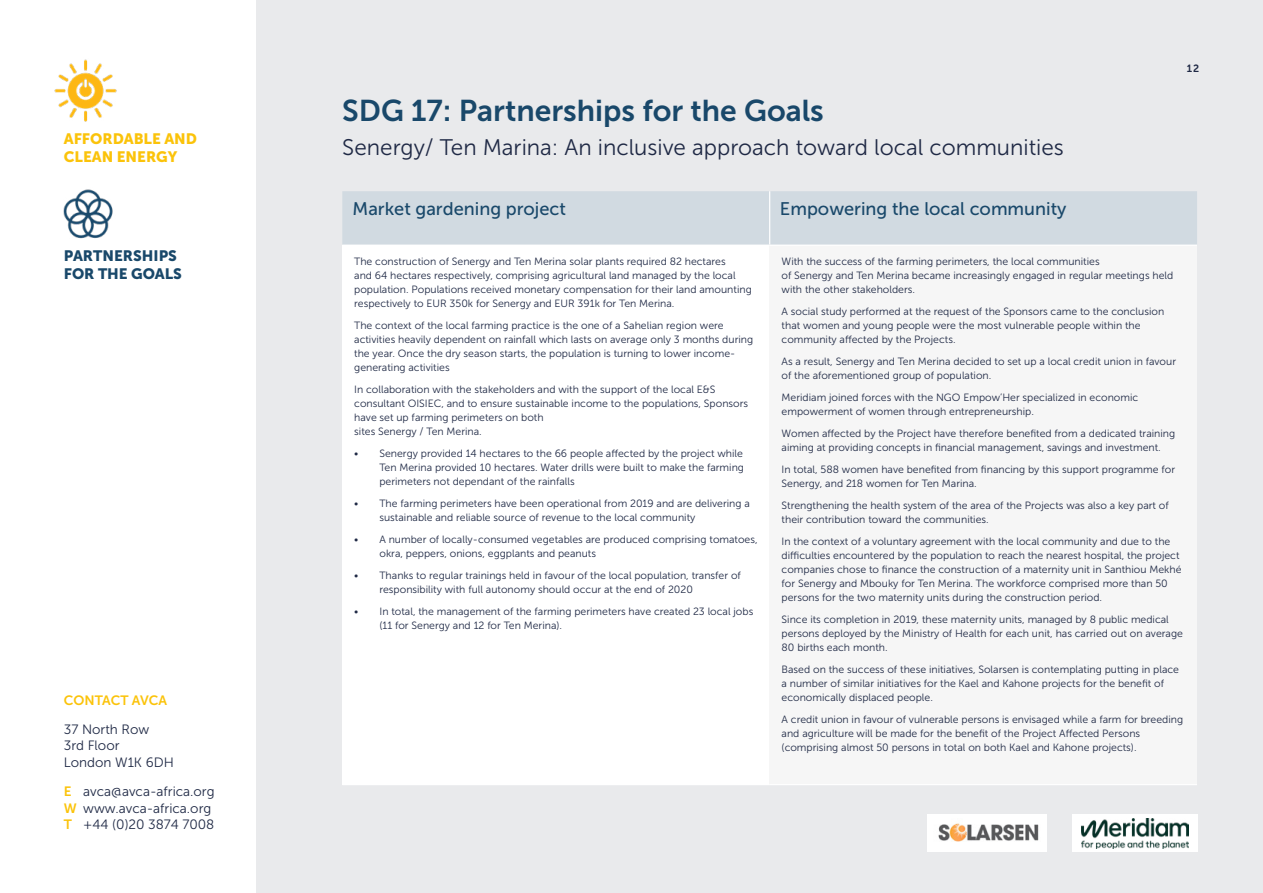
<style>
.page{position:relative;width:1263px;height:893px;background:#fff}
.page>*{position:absolute;margin:0;border:0;box-sizing:border-box;transform-origin:0 0}
.t1{font:30px "Museo Sans 700";color:#19486a}
.t2{font:22.5px "Museo Sans 300";color:#1f2945}
.t3{font:18.15px "Museo Sans 500";color:#19486a}
.t4{font:15px/18px "Museo Sans 900";color:#fbc30a}
.t5{font:15px/18px "Museo Sans 900";color:#19486a}
.t6{font:13.5px/16.5px "Museo Sans 300";color:#1f2945}
.t7{font:13.5px "Museo Sans 700";letter-spacing:-.005em;color:#fbc30a}
.t8{font:10.5px/14px "Museo Sans 300";color:#1f2945}
.t9{font:10.5px "Museo Sans 700";color:#1f2945}
.s1{font-family:"Museo Sans 700";color:#fbc30a}
</style>
<div class="page">
<div style="left:257px;top:0;width:1006px;height:893px;background:#e9eaec"></div>
<img style="left:54px;top:59px;width:63px;height:63px">
<div style="left:928px;top:815px;width:119px;height:37px;background:#fff"></div>
<img style="left:938px;top:823px;width:101px;height:19px">
<div style="left:1072px;top:815px;width:126px;height:37px;background:#fff"></div>
<img style="left:1081px;top:818px;width:108px;height:30px">
<img style="left:63px;top:189px;width:50px;height:50px">
<div style="left:342px;top:191px;width:855px;height:53px;background:#d1dae1"></div>
<div style="left:342px;top:245px;width:428px;height:540px;background:#fff"></div>
<div style="left:770px;top:245px;width:427px;height:540px;background:#f6f6f6"></div>
<hr style="left:769px;top:191px;width:1px;height:54px;background:#fff">
<hr style="left:770px;top:245px;width:427px;height:1px;background:#fff">
<hr style="left:770px;top:784px;width:427px;height:1px;background:#fff">
<h3 class="t4" style="left:64px;top:129px;width:135px">AFFORDABLE AND<br>CLEAN ENERGY</h3>
<h3 class="t5" style="left:64px;top:247px;width:120px">PARTNERSHIPS<br>FOR THE GOALS</h3>
<p class="t7" style="left:64px;top:692px;width:105px">CONTACT AVCA</p>
<p class="t6" style="left:64px;top:721px;width:112px">37 North Row<br>3rd Floor<br>London W1K 6DH</p>
<p class="t6" style="left:64px;top:783px;width:152px"><span class="s1">E</span> avca@avca-africa.org<br><span class="s1">W</span> www.avca-africa.org<br><span class="s1">T</span> +44 (0)20 3874 7008</p>
<h1 class="t1" style="left:342px;top:94px;width:483px">SDG 17: Partnerships for the Goals</h1>
<h2 class="t2" style="left:342px;top:135px;width:723px">Senergy/ Ten Marina: An inclusive approach toward local communities</h2>
<p class="t9" style="left:1187px;top:62px;width:14px">12</p>
<h3 class="t3" style="left:353px;top:199px;width:215px">Market gardening project</h3>
<h3 class="t3" style="left:780px;top:199px;width:288px">Empowering the local community</h3>
<p class="t8" style="left:354px;top:254px;width:399px">The construction of Senergy and Ten Merina solar plants required 82 hectares<br>and 64 hectares respectively, comprising agricultural land managed by the local population. Populations received monetary compensation for their land amounting respectively to EUR 350k for Senergy and EUR 391k for Ten Merina.</p>
<p class="t8" style="left:354px;top:318px;width:400px">The context of the local farming practice is the one of a Sahelian region were activities heavily dependent on rainfall which lasts on average only 3 months during the year. Once the dry season starts, the population is turning to lower income&shy;generating activities</p>
<p class="t8" style="left:354px;top:382px;width:395px">In collaboration with the stakeholders and with the support of the local E&amp;S consultant OISIEC, and to ensure sustainable income to the populations, Sponsors have set up farming perimeters on both<br>sites Senergy / Ten Merina.</p>
<p class="t8" style="left:379px;top:446px;width:366px;text-align:justify;text-indent:-25px">• Senergy provided 14 hectares to the 66 people affected by the project while Ten Merina provided 10 hectares. Water drills were built to make the farming perimeters not dependant of the rainfalls</p>
<p class="t8" style="left:379px;top:496px;width:372px;text-indent:-25px">• The farming perimeters have been operational from 2019 and are delivering a sustainable and reliable source of revenue to the local community</p>
<p class="t8" style="left:379px;top:532px;width:380px;text-indent:-25px">• A number of locally-consumed vegetables are produced comprising tomatoes, okra, peppers, onions, eggplants and peanuts</p>
<p class="t8" style="left:379px;top:568px;width:363px;text-indent:-25px">• Thanks to regular trainings held in favour of the local population, transfer of responsibility with full autonomy should occur at the end of 2020</p>
<p class="t8" style="left:379px;top:604px;width:375px;text-indent:-25px">• In total, the management of the farming perimeters have created 23 local jobs (11 for Senergy and 12 for Ten Merina).</p>
<p class="t8" style="left:782px;top:254px;width:393px">With the success of the farming perimeters, the local communities<br>of Senergy and Ten Merina became increasingly engaged in regular meetings held with the other stakeholders.</p>
<p class="t8" style="left:782px;top:304px;width:384px">A social study performed at the request of the Sponsors came to the conclusion that women and young people were the most vulnerable people within the community affected by the Projects.</p>
<p class="t8" style="left:782px;top:354px;width:396px">As a result, Senergy and Ten Merina decided to set up a local credit union in favour of the aforementioned group of population.</p>
<p class="t8" style="left:782px;top:390px;width:358px">Meridiam joined forces with the NGO Empow’Her specialized in economic empowerment of women through entrepreneurship.</p>
<p class="t8" style="left:782px;top:426px;width:395px">Women affected by the Project have therefore benefited from a dedicated training aiming at providing concepts in financial management, savings and investment.</p>
<p class="t8" style="left:782px;top:462px;width:395px">In total, 588 women have benefited from financing by this support programme for<br>Senergy, and 218 women for Ten Marina.</p>
<p class="t8" style="left:782px;top:498px;width:389px">Strengthening the health system of the area of the Projects was also a key part of their contribution toward the communities.</p>
<p class="t8" style="left:782px;top:534px;width:401px">In the context of a voluntary agreement with the local community and due to the difficulties encountered by the population to reach the nearest hospital, the project companies chose to finance the construction of a maternity unit in Santhiou Mekhé for Senergy and Mbouky for Ten Merina. The workforce comprised more than 50 persons for the two maternity units during the construction period.</p>
<p class="t8" style="left:782px;top:612px;width:403px">Since its completion in 2019, these maternity units, managed by 8 public medical persons deployed by the Ministry of Health for each unit, has carried out on average<br>80 births each month.</p>
<p class="t8" style="left:782px;top:662px;width:399px">Based on the success of these initiatives, Solarsen is contemplating putting in place a number of similar initiatives for the Kael and Kahone projects for the benefit of economically displaced people.</p>
<p class="t8" style="left:782px;top:712px;width:403px">A credit union in favour of vulnerable persons is envisaged while a farm for breeding and agriculture will be made for the benefit of the Project Affected Persons (comprising almost 50 persons in total on both Kael and Kahone projects).</p>
</div>
